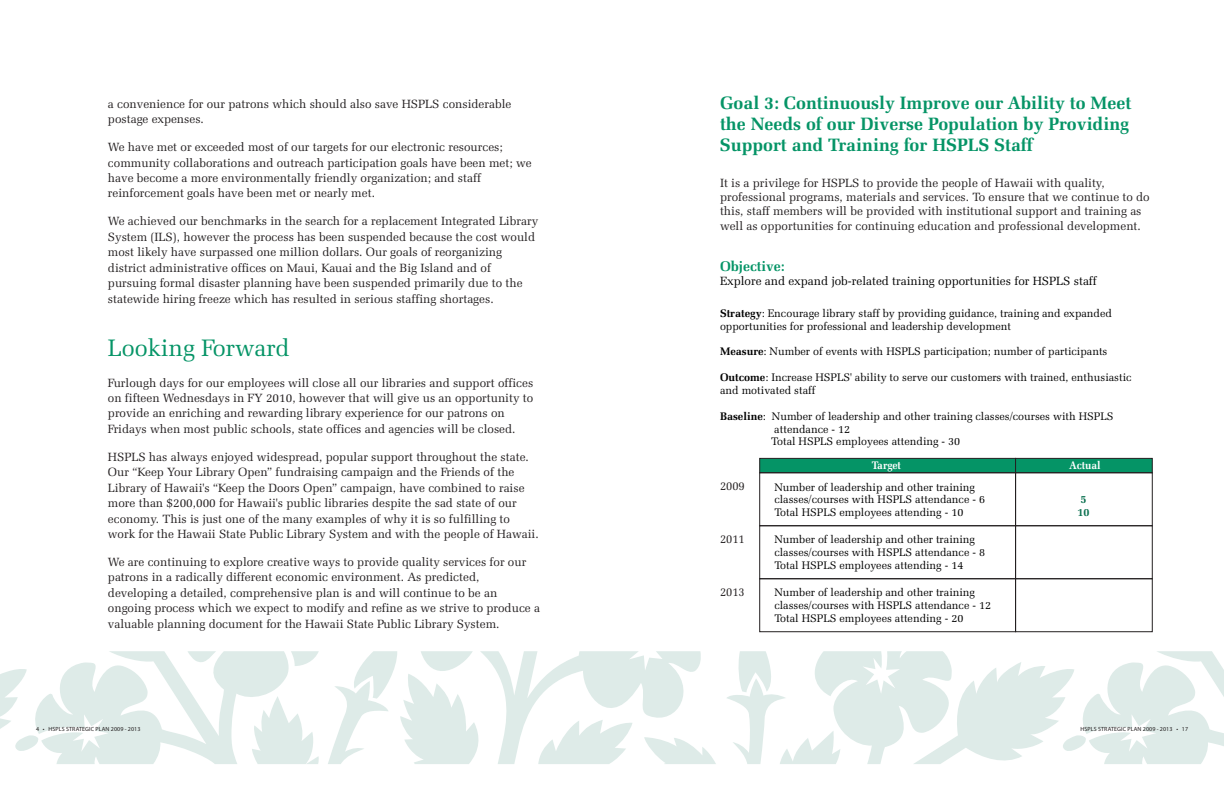
<style>
.page{position:relative;width:1224px;height:792px;background:#fff}
.page>*{position:absolute;margin:0;border:0;box-sizing:border-box;transform-origin:0 0}
.t1{font:24px "Zapf Elliptical 711 BT";color:#059466}
.t2{font:700 18px/21.1px "Zapf Elliptical 711 BT";color:#059466}
.t3{font:700 14px "Zapf Elliptical 711 BT";color:#059466}
.t4{font:12px/15.4px "Zapf Elliptical 711 BT";color:#231f20}
.t5{font:12px "Zapf Elliptical 711 BT";color:#000}
.t6{font:12px "Zapf Elliptical 711 BT";color:#231f20;scale:.94 1}
.t7{font:11px/12.8px "Zapf Elliptical 711 BT";color:#000}
.t8{font:700 11px "Zapf Elliptical 711 BT";color:#fff;scale:.94 1}
.t9{font:700 11px/12.9px "Zapf Elliptical 711 BT";color:#0a704f}
.t10{font:6px "Myriad Pro";letter-spacing:.02em;color:#231f20}
.s1{font-weight:700}
</style>
<div class="page">
<svg style="left:400px;top:651px;width:824px;height:113px;fill:#deebe8"></svg>
<svg style="left:0;top:651px;width:397px;height:113px"></svg>
<svg style="left:759px;top:458px;width:394px;height:14px;background:#088c61"></svg>
<div style="left:759px;top:472px;width:257px;height:54px;border:1px solid #231f20"></div>
<div style="left:1015px;top:472px;width:138px;height:54px;border:1px solid #231f20"></div>
<div style="left:759px;top:525px;width:257px;height:54px;border:1px solid #231f20"></div>
<div style="left:1015px;top:525px;width:138px;height:54px;border:1px solid #231f20"></div>
<div style="left:759px;top:578px;width:257px;height:54px;border:1px solid #231f20"></div>
<div style="left:1015px;top:578px;width:138px;height:54px;border:1px solid #231f20"></div>
<p class="t4" style="left:108px;top:97px;width:405px">a convenience for our patrons which should also save HSPLS considerable postage expenses.</p>
<p class="t4" style="left:108px;top:140px;width:425px">We have met or exceeded most of our targets for our electronic resources; community collaborations and outreach participation goals have been met; we have become a more environmentally friendly organization; and staff reinforcement goals have been met or nearly met.</p>
<p class="t4" style="left:108px;top:215px;width:432px">We achieved our benchmarks in the search for a replacement Integrated Library System (ILS), however the process has been suspended because the cost would most likely have surpassed one million dollars. Our goals of reorganizing district administrative offices on Maui, Kauai and the Big Island and of pursuing formal disaster planning have been suspended primarily due to the statewide hiring freeze which has resulted in serious staffing shortages.</p>
<h1 class="t1" style="left:108px;top:337px;width:183px">Looking Forward</h1>
<p class="t4" style="left:108px;top:376px;width:427px">Furlough days for our employees will close all our libraries and support offices on fifteen Wednesdays in FY 2010, however that will give us an opportunity to provide an enriching and rewarding library experience for our patrons on Fridays when most public schools, state offices and agencies will be closed.</p>
<p class="t4" style="left:108px;top:450px;width:432px">HSPLS has always enjoyed widespread, popular support throughout the state.<br>Our “Keep Your Library Open” fundraising campaign and the Friends of the Library of Hawaii's “Keep the Doors Open” campaign, have combined to raise more than $200,000 for Hawaii's public libraries despite the sad state of our economy. This is just one of the many examples of why it is so fulfilling to work for the Hawaii State Public Library System and with the people of Hawaii.</p>
<p class="t4" style="left:108px;top:555px;width:434px">We are continuing to explore creative ways to provide quality services for our patrons in a radically different economic environment. As predicted, developing a detailed, comprehensive plan is and will continue to be an ongoing process which we expect to modify and refine as we strive to produce a valuable planning document for the Hawaii State Public Library System.</p>
<h2 class="t2" style="left:720px;top:93px;width:413px">Goal 3: Continuously Improve our Ability to Meet the Needs of our Diverse Population by Providing<br>Support and Training for HSPLS Staff</h2>
<p class="t4" style="left:720px;top:177px;width:431px;line-height:14px">It is a privilege for HSPLS to provide the people of Hawaii with quality, professional programs, materials and services. To ensure that we continue to do this, staff members will be provided with institutional support and training as well as opportunities for continuing education and professional development.</p>
<p class="t3" style="left:720px;top:260px;width:66px">Objective:</p>
<p class="t5" style="left:720px;top:276px;width:378px">Explore and expand job-related training opportunities for HSPLS staff</p>
<p class="t7" style="left:720px;top:308px;width:393px"><span class="s1">Strategy</span>: Encourage library staff by providing guidance, training and expanded opportunities for professional and leadership development</p>
<p class="t7" style="left:720px;top:346px;width:389px"><span class="s1">Measure</span>: Number of events with HSPLS participation; number of participants</p>
<p class="t7" style="left:720px;top:372px;width:413px"><span class="s1">Outcome</span>: Increase HSPLS' ability to serve our customers with trained, enthusiastic and motivated staff</p>
<p class="t7" style="left:771px;top:410px;width:344px;text-indent:-51px"><span class="s1">Baseline</span>: Number of leadership and other training classes/courses with HSPLS attendance - 12<br>Total HSPLS employees attending - 30</p>
<p class="t6" style="left:720px;top:481px;width:28px">2009</p>
<p class="t6" style="left:720px;top:534px;width:28px">2011</p>
<p class="t6" style="left:720px;top:587px;width:28px">2013</p>
<p class="t8" style="left:872px;top:461px;width:33px">Target</p>
<p class="t8" style="left:1070px;top:461px;width:34px">Actual</p>
<p class="t7" style="left:774px;top:481px;width:212px">Number of leadership and other training classes/courses with HSPLS attendance - 6<br>Total HSPLS employees attending - 10</p>
<p class="t7" style="left:774px;top:534px;width:212px">Number of leadership and other training classes/courses with HSPLS attendance - 8<br>Total HSPLS employees attending - 14</p>
<p class="t7" style="left:774px;top:587px;width:218px">Number of leadership and other training classes/courses with HSPLS attendance - 12<br>Total HSPLS employees attending - 20</p>
<p class="t9" style="left:1077px;top:494px;width:14px">5<br>10</p>
<p class="t10" style="left:36px;top:727px;width:106px">4 • HSPLS STRATEGIC PLAN 2009 - 2013</p>
<p class="t10" style="left:1080px;top:727px;width:109px">HSPLS STRATEGIC PLAN 2009 - 2013 • 17</p>
</div>
